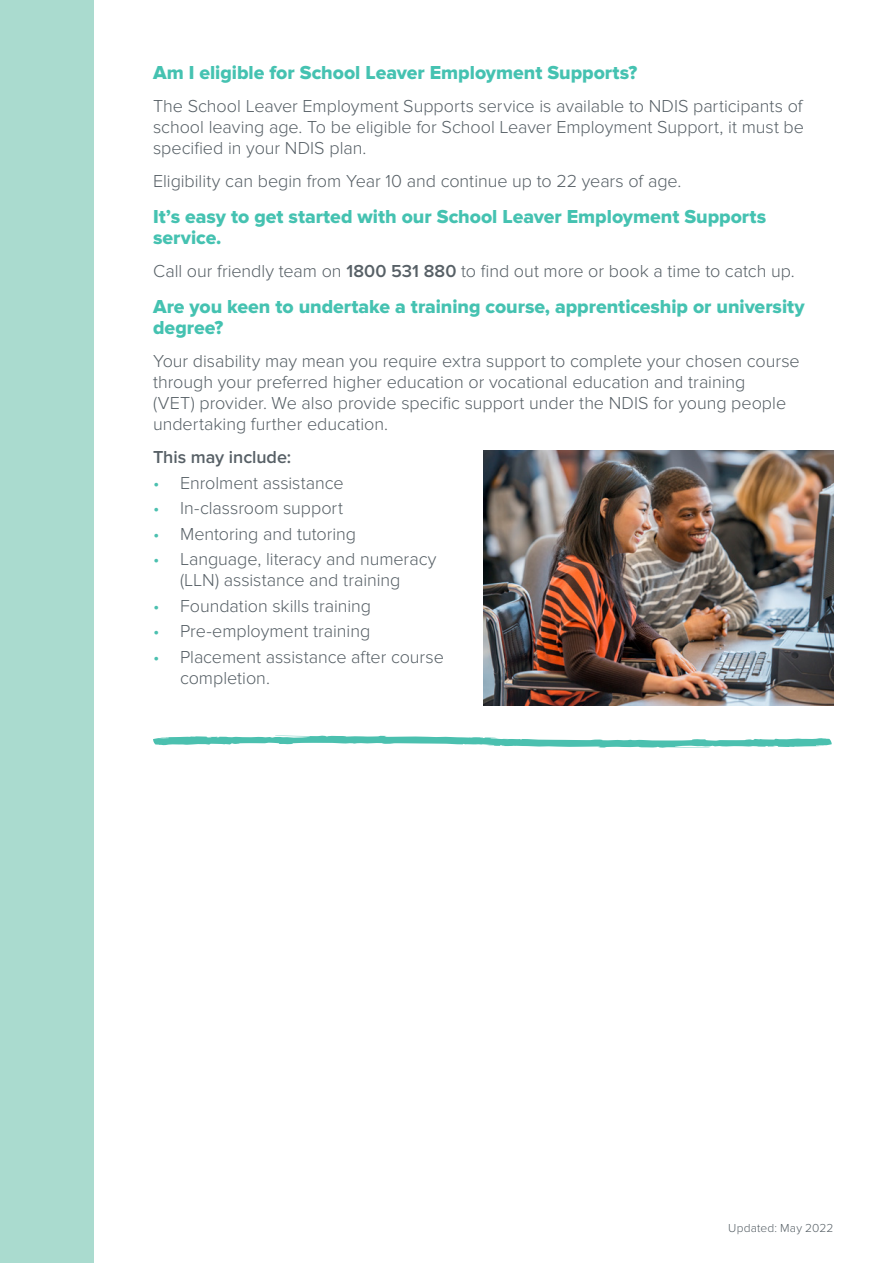
<style>
.page{position:relative;width:893px;height:1263px;background:#fff}
.page>*{position:absolute;margin:0;border:0;box-sizing:border-box;transform-origin:0 0}
.t1{font:19.5px/21px "Proxima Nova Extrabld";color:#45c2b1}
.t2{font:300 18px/21px "Proxima Nova";letter-spacing:-.005em;color:#576066}
.t3{font:600 18px "Proxima Nova";letter-spacing:-.005em;color:#576066}
.t4{font:300 12px "Proxima Nova";letter-spacing:.015em;color:#576066}
.s1{font-weight:600}
.s2{color:#4bc0af}
</style>
<div class="page">
<div style="left:0;top:0;width:94px;height:1263px;background:#aadbcf"></div>
<svg style="left:153px;top:735px;width:679px;height:13px"></svg>
<img style="left:483px;top:451px;width:350px;height:254px">
<p class="t1" style="left:153px;top:62px;width:486px">Am I eligible for School Leaver Employment Supports?</p>
<p class="t2" style="left:153px;top:96px;width:652px;text-align:justify">The School Leaver Employment Supports service is available to NDIS participants of school leaving age. To be eligible for School Leaver Employment Support, it must be specified in your NDIS plan.</p>
<p class="t2" style="left:153px;top:171px;width:530px">Eligibility can begin from Year 10 and continue up to 22 years of age.</p>
<p class="t1" style="left:153px;top:206px;width:615px">It’s easy to get started with our School Leaver Employment Supports service.</p>
<p class="t2" style="left:153px;top:261px;width:643px">Call our friendly team on <span class="s1">1800 531 880</span> to find out more or book a time to catch up.</p>
<p class="t1" style="left:153px;top:296px;width:653px">Are you keen to undertake a training course, apprenticeship or university degree?</p>
<p class="t2" style="left:153px;top:351px;width:648px">Your disability may mean you require extra support to complete your chosen course through your preferred higher education or vocational education and training<br>(VET) provider. We also provide specific support under the NDIS for young people undertaking further education.</p>
<p class="t3" style="left:153px;top:447px;width:140px">This may include:</p>
<p class="t2" style="left:153px;top:472px;width:192px"><span class="s2">•</span> Enrolment assistance</p>
<p class="t2" style="left:153px;top:498px;width:191px"><span class="s2">•</span> In-classroom support</p>
<p class="t2" style="left:153px;top:523px;width:205px"><span class="s2">•</span> Mentoring and tutoring</p>
<p class="t2" style="left:153px;top:549px;width:285px;text-align:center"><span class="s2">•</span> Language, literacy and numeracy (LLN) assistance and training</p>
<p class="t2" style="left:153px;top:595px;width:220px"><span class="s2">•</span> Foundation skills training</p>
<p class="t2" style="left:153px;top:621px;width:219px"><span class="s2">•</span> Pre-employment training</p>
<p class="t2" style="left:180px;top:646px;width:265px;text-indent:-27px"><span class="s2">•</span> Placement assistance after course completion.</p>
<p class="t4" style="left:728px;top:1221px;width:107px">Updated: May 2022</p>
</div>
